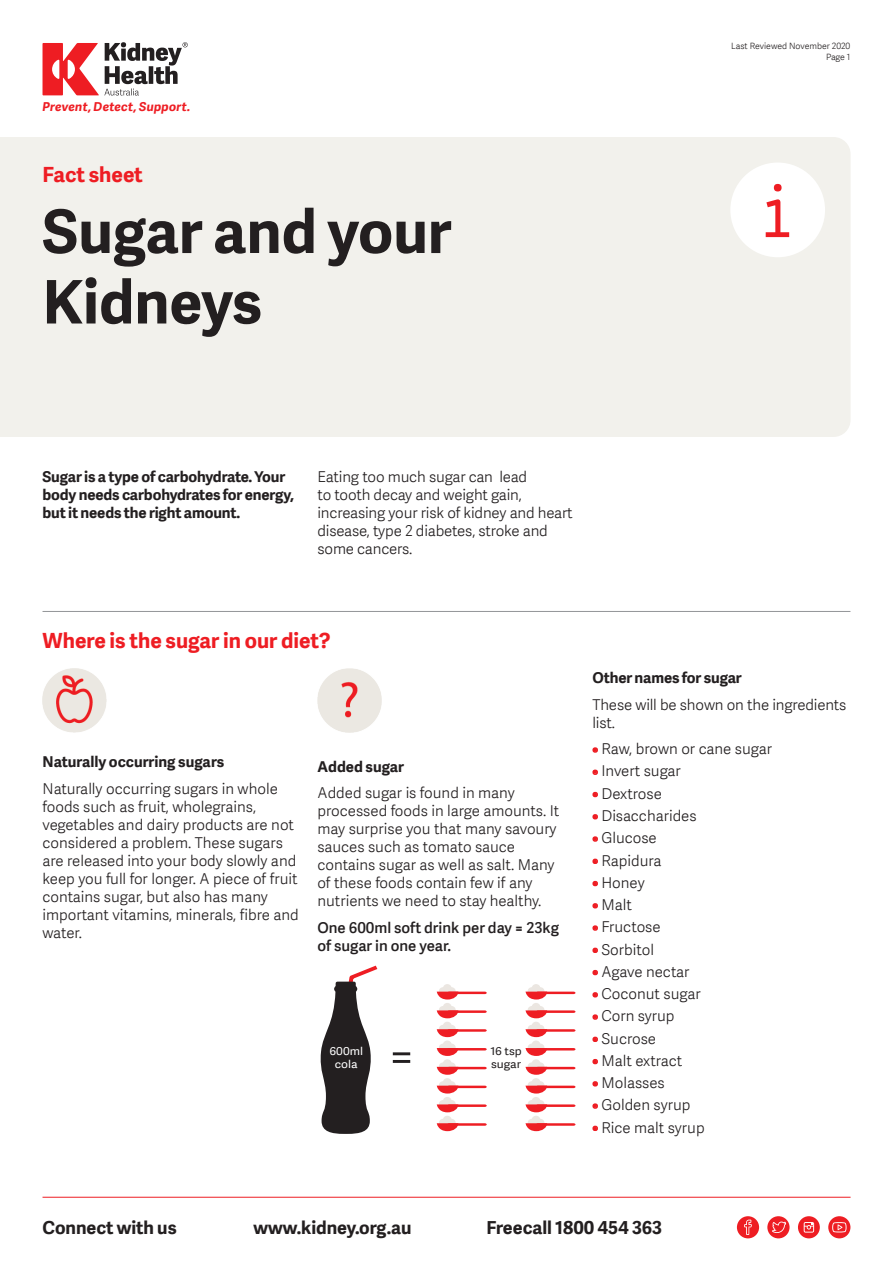
<style>
.page{position:relative;width:893px;height:1263px;background:#fff}
.page>*{position:absolute;margin:0;border:0;box-sizing:border-box;transform-origin:0 0}
.t1{font:700 60px/70.5px "Adelle Sans";color:#231f20}
.t2{font:700 21px "Adelle Sans";color:#ee1d23}
.t3{font:700 18px "Adelle Sans";color:#231f20}
.t4{font:300 15px/18px "Adelle Sans";color:#231f20}
.t5{font:700 15px/18px "Adelle Sans";letter-spacing:-.01em;color:#231f20}
.t6{font:600 15px/18px "Adelle Sans";color:#231f20}
.t7{font:italic 700 12.3px "Adelle Sans";letter-spacing:.015em;color:#ee1d23}
.t8{font:10.95px/13.2px "Adelle Sans";color:#231f20;scale:1.09 1}
.t9{font:10.95px/13.2px "Adelle Sans";color:#fff;text-align:center;scale:1.09 1}
.t10{font:300 8.7px/10.5px "Adelle Sans";color:#231f20;text-align:right}
.s1{color:#ee1d23}
</style>
<div class="page">
<hr style="left:43px;top:1197px;width:808px;height:1px;background:#ee1d23">
<svg style="left:43px;top:42px;width:145px;height:53px"></svg>
<div style="left:0;top:137px;width:851px;height:300px;background:#f2f1ec"></div>
<div style="left:730px;top:163px;width:95px;height:94px;background:#fff;border-radius:50%"></div>
<div style="left:768px;top:232px;width:19px;height:5px;background:#ee1d23"></div>
<svg style="left:765px;top:184px;width:18px;height:54px"></svg>
<div style="left:737px;top:1216px;width:22px;height:22px;background:#ee1d23;border-radius:50%"></div>
<svg style="left:744px;top:1219px;width:8px;height:16px"></svg>
<div style="left:767px;top:1216px;width:22px;height:22px;background:#ee1d23;border-radius:50%"></div>
<svg style="left:772px;top:1221px;width:14px;height:12px"></svg>
<svg style="left:798px;top:1216px;width:22px;height:22px"></svg>
<svg style="left:804px;top:1222px;width:10px;height:10px"></svg>
<svg style="left:828px;top:1216px;width:22px;height:22px"></svg>
<svg style="left:832px;top:1222px;width:14px;height:10px"></svg>
<hr style="left:43px;top:611px;width:807px;height:1px;background:#939598">
<img style="left:43px;top:668px;width:63px;height:64px">
<img style="left:317px;top:668px;width:64px;height:64px">
<svg style="left:320px;top:965px;width:58px;height:169px"></svg>
<div style="left:443px;top:984px;width:9px;height:8px;background:#ebe6e1;border-radius:50%"></div>
<div style="left:439px;top:987px;width:8px;height:8px;background:#ebe6e1;border-radius:50%"></div>
<div style="left:447px;top:987px;width:9px;height:8px;background:#ebe6e1;border-radius:50%"></div>
<svg style="left:437px;top:991px;width:50px;height:8px"></svg>
<div style="left:443px;top:1003px;width:9px;height:8px;background:#ebe6e1;border-radius:50%"></div>
<div style="left:439px;top:1006px;width:8px;height:8px;background:#ebe6e1;border-radius:50%"></div>
<div style="left:447px;top:1006px;width:9px;height:8px;background:#ebe6e1;border-radius:50%"></div>
<svg style="left:437px;top:1010px;width:50px;height:8px"></svg>
<div style="left:443px;top:1022px;width:9px;height:7px;background:#ebe6e1;border-radius:50%"></div>
<div style="left:439px;top:1025px;width:8px;height:8px;background:#ebe6e1;border-radius:50%"></div>
<div style="left:447px;top:1025px;width:9px;height:8px;background:#ebe6e1;border-radius:50%"></div>
<svg style="left:437px;top:1029px;width:50px;height:8px"></svg>
<div style="left:443px;top:1040px;width:9px;height:8px;background:#ebe6e1;border-radius:50%"></div>
<div style="left:439px;top:1043px;width:8px;height:8px;background:#ebe6e1;border-radius:50%"></div>
<div style="left:447px;top:1043px;width:9px;height:8px;background:#ebe6e1;border-radius:50%"></div>
<svg style="left:437px;top:1048px;width:50px;height:8px"></svg>
<div style="left:443px;top:1059px;width:9px;height:8px;background:#ebe6e1;border-radius:50%"></div>
<svg style="left:439px;top:1062px;width:8px;height:8px"></svg>
<svg style="left:447px;top:1062px;width:9px;height:8px"></svg>
<svg style="left:437px;top:1067px;width:50px;height:8px"></svg>
<div style="left:443px;top:1078px;width:9px;height:8px;background:#ebe6e1;border-radius:50%"></div>
<svg style="left:439px;top:1081px;width:8px;height:8px"></svg>
<svg style="left:447px;top:1081px;width:9px;height:8px"></svg>
<svg style="left:437px;top:1086px;width:50px;height:7px"></svg>
<div style="left:443px;top:1097px;width:9px;height:8px;background:#ebe6e1;border-radius:50%"></div>
<div style="left:439px;top:1100px;width:8px;height:8px;background:#ebe6e1;border-radius:50%"></div>
<div style="left:447px;top:1100px;width:9px;height:8px;background:#ebe6e1;border-radius:50%"></div>
<svg style="left:437px;top:1104px;width:50px;height:8px"></svg>
<div style="left:443px;top:1116px;width:9px;height:7px;background:#ebe6e1;border-radius:50%"></div>
<div style="left:439px;top:1119px;width:8px;height:8px;background:#ebe6e1;border-radius:50%"></div>
<div style="left:447px;top:1119px;width:9px;height:8px;background:#ebe6e1;border-radius:50%"></div>
<svg style="left:437px;top:1123px;width:50px;height:8px"></svg>
<div style="left:532px;top:984px;width:8px;height:8px;background:#ebe6e1;border-radius:50%"></div>
<div style="left:528px;top:987px;width:8px;height:8px;background:#ebe6e1;border-radius:50%"></div>
<div style="left:536px;top:987px;width:8px;height:8px;background:#ebe6e1;border-radius:50%"></div>
<svg style="left:525px;top:991px;width:50px;height:8px"></svg>
<div style="left:532px;top:1003px;width:8px;height:8px;background:#ebe6e1;border-radius:50%"></div>
<div style="left:528px;top:1006px;width:8px;height:8px;background:#ebe6e1;border-radius:50%"></div>
<div style="left:536px;top:1006px;width:8px;height:8px;background:#ebe6e1;border-radius:50%"></div>
<svg style="left:525px;top:1010px;width:50px;height:8px"></svg>
<div style="left:532px;top:1022px;width:8px;height:7px;background:#ebe6e1;border-radius:50%"></div>
<div style="left:528px;top:1025px;width:8px;height:8px;background:#ebe6e1;border-radius:50%"></div>
<div style="left:536px;top:1025px;width:8px;height:8px;background:#ebe6e1;border-radius:50%"></div>
<svg style="left:525px;top:1029px;width:50px;height:8px"></svg>
<div style="left:532px;top:1040px;width:8px;height:8px;background:#ebe6e1;border-radius:50%"></div>
<div style="left:528px;top:1043px;width:8px;height:8px;background:#ebe6e1;border-radius:50%"></div>
<div style="left:536px;top:1043px;width:8px;height:8px;background:#ebe6e1;border-radius:50%"></div>
<svg style="left:525px;top:1048px;width:50px;height:8px"></svg>
<div style="left:532px;top:1059px;width:8px;height:8px;background:#ebe6e1;border-radius:50%"></div>
<svg style="left:528px;top:1062px;width:8px;height:8px"></svg>
<svg style="left:536px;top:1062px;width:8px;height:8px"></svg>
<svg style="left:525px;top:1067px;width:50px;height:8px"></svg>
<div style="left:532px;top:1078px;width:8px;height:8px;background:#ebe6e1;border-radius:50%"></div>
<svg style="left:528px;top:1081px;width:8px;height:8px"></svg>
<svg style="left:536px;top:1081px;width:8px;height:8px"></svg>
<svg style="left:525px;top:1086px;width:50px;height:7px"></svg>
<div style="left:532px;top:1097px;width:8px;height:8px;background:#ebe6e1;border-radius:50%"></div>
<div style="left:528px;top:1100px;width:8px;height:8px;background:#ebe6e1;border-radius:50%"></div>
<div style="left:536px;top:1100px;width:8px;height:8px;background:#ebe6e1;border-radius:50%"></div>
<svg style="left:525px;top:1104px;width:50px;height:8px"></svg>
<div style="left:532px;top:1116px;width:8px;height:7px;background:#ebe6e1;border-radius:50%"></div>
<div style="left:528px;top:1119px;width:8px;height:8px;background:#ebe6e1;border-radius:50%"></div>
<div style="left:536px;top:1119px;width:8px;height:8px;background:#ebe6e1;border-radius:50%"></div>
<svg style="left:525px;top:1123px;width:50px;height:8px"></svg>
<hr style="left:393px;top:1060px;width:17px;height:3px;background:#231f20">
<hr style="left:393px;top:1052px;width:17px;height:3px;background:#231f20">
<p class="t7" style="left:43px;top:99px;width:150px">Prevent, Detect, Support.</p>
<p class="t2" style="left:43px;top:163px;width:102px">Fact sheet</p>
<p class="t1" style="left:43px;top:197px;width:411px">Sugar and your<br>Kidneys</p>
<p class="t10" style="left:731px;top:41px;width:121px">Last Reviewed November 2020<br>Page 1</p>
<p class="t5" style="left:43px;top:468px;width:253px">Sugar is a type of carbohydrate. Your body needs carbohydrates for energy, but it needs the right amount.</p>
<p class="t4" style="left:317px;top:468px;width:257px">Eating too much sugar can lead<br>to tooth decay and weight gain, increasing your risk of kidney and heart disease, type 2 diabetes, stroke and some cancers.</p>
<p class="t2" style="left:43px;top:628px;width:289px">Where is the sugar in our diet?</p>
<p class="t5" style="left:43px;top:753px;width:183px">Naturally occurring sugars</p>
<p class="t4" style="left:43px;top:779px;width:258px">Naturally occurring sugars in whole foods such as fruit, wholegrains, vegetables and dairy products are not considered a problem. These sugars are released into your body slowly and keep you full for longer. A piece of fruit contains sugar, but also has many important vitamins, minerals, fibre and water.</p>
<p class="t5" style="left:317px;top:757px;width:88px">Added sugar</p>
<p class="t4" style="left:317px;top:784px;width:243px">Added sugar is found in many processed foods in large amounts. It may surprise you that many savoury sauces such as tomato sauce contains sugar as well as salt. Many of these foods contain few if any nutrients we need to stay healthy.</p>
<p class="t6" style="left:317px;top:919px;width:243px">One 600ml soft drink per day = 23kg of sugar in one year.</p>
<p class="t9" style="left:330px;top:1044px;width:32px">600ml cola</p>
<p class="t8" style="left:490px;top:1044px;width:30px">16 tsp sugar</p>
<p class="t5" style="left:592px;top:669px;width:151px">Other names for sugar</p>
<p class="t4" style="left:592px;top:695px;width:255px">These will be shown on the ingredients list.</p>
<p class="t4" style="left:592px;top:740px;width:181px"><span class="s1">•</span> Raw, brown or cane sugar</p>
<p class="t4" style="left:592px;top:762px;width:90px"><span class="s1">•</span> Invert sugar</p>
<p class="t4" style="left:592px;top:784px;width:71px"><span class="s1">•</span> Dextrose</p>
<p class="t4" style="left:592px;top:807px;width:106px"><span class="s1">•</span> Disaccharides</p>
<p class="t4" style="left:592px;top:829px;width:66px"><span class="s1">•</span> Glucose</p>
<p class="t4" style="left:592px;top:851px;width:70px"><span class="s1">•</span> Rapidura</p>
<p class="t4" style="left:592px;top:874px;width:54px"><span class="s1">•</span> Honey</p>
<p class="t4" style="left:592px;top:896px;width:41px"><span class="s1">•</span> Malt</p>
<p class="t4" style="left:592px;top:918px;width:70px"><span class="s1">•</span> Fructose</p>
<p class="t4" style="left:592px;top:940px;width:63px"><span class="s1">•</span> Sorbitol</p>
<p class="t4" style="left:592px;top:963px;width:99px"><span class="s1">•</span> Agave nectar</p>
<p class="t4" style="left:592px;top:985px;width:110px"><span class="s1">•</span> Coconut sugar</p>
<p class="t4" style="left:592px;top:1007px;width:84px"><span class="s1">•</span> Corn syrup</p>
<p class="t4" style="left:592px;top:1029px;width:65px"><span class="s1">•</span> Sucrose</p>
<p class="t4" style="left:592px;top:1052px;width:91px"><span class="s1">•</span> Malt extract</p>
<p class="t4" style="left:592px;top:1074px;width:74px"><span class="s1">•</span> Molasses</p>
<p class="t4" style="left:592px;top:1096px;width:99px"><span class="s1">•</span> Golden syrup</p>
<p class="t4" style="left:592px;top:1118px;width:114px"><span class="s1">•</span> Rice malt syrup</p>
<p class="t3" style="left:43px;top:1217px;width:136px">Connect with us</p>
<p class="t3" style="left:253px;top:1217px;width:160px">www.kidney.org.au</p>
<p class="t3" style="left:486px;top:1217px;width:177px">Freecall 1800 454 363</p>
</div>
